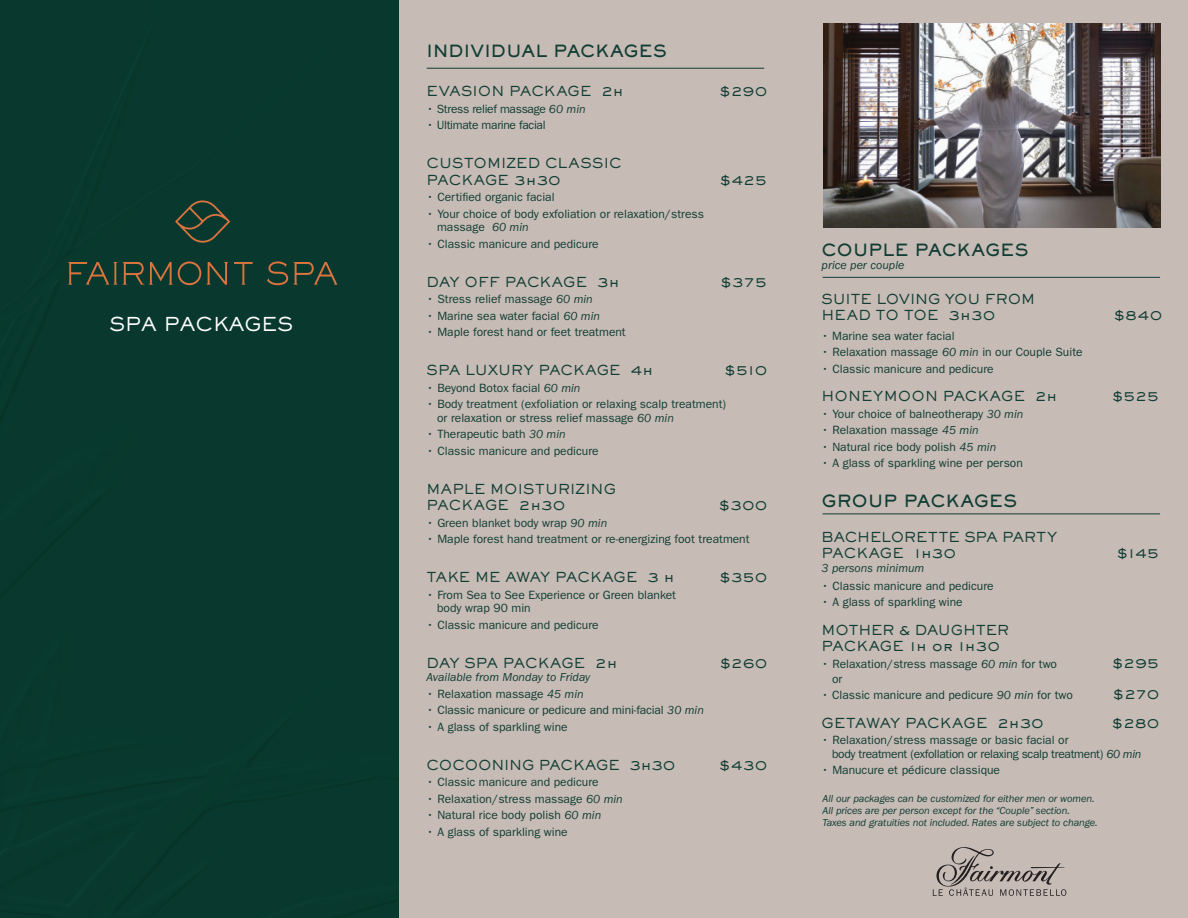
<style>
.page{position:relative;width:1188px;height:918px;background:#c6bbb5}
.page>*{position:absolute;margin:0;border:0;box-sizing:border-box;transform-origin:0 0}
.t1{font:18.75px "Sackers Gothic Medium AT";color:#fff}
.t2{font:16.5px "AT Sackers Heavy Gothic";letter-spacing:-.015em;color:#113d34}
.t3{font:13.5px "Sackers Gothic Medium AT";color:#113d34}
.t4{font:12px "ITC Franklin Gothic Std";color:#113d34}
.t5{font:12px "ITC Franklin Gothic Std";letter-spacing:-.025em;color:#113d34}
.t6{font:italic 12px "ITC Franklin Gothic Std";color:#113d34}
.t7{font:italic 10.5px "ITC Franklin Gothic Std";letter-spacing:-.01em;color:#113d34}
.s1{font-style:italic}
</style>
<div class="page">
<hr style="left:427px;top:68px;width:337px;height:1px;background:#113d34">
<hr style="left:823px;top:277px;width:337px;height:1px;background:#113d34">
<hr style="left:823px;top:514px;width:337px;height:1px;background:#113d34">
<svg style="left:933px;top:847px;width:133px;height:49px"></svg>
<img style="left:824px;top:23px;width:337px;height:205px">
<div style="left:0;top:0;width:399px;height:918px;background:#09392e"></div>
<svg style="left:68px;top:261px;width:269px;height:24px"></svg>
<svg style="left:175px;top:200px;width:55px;height:43px"></svg>
<p class="t1" style="left:110px;top:312px;width:185px">SPA PACKAGES</p>
<p class="t2" style="left:427px;top:40px;width:242px">INDIVIDUAL PACKAGES</p>
<p class="t3" style="left:427px;top:82px;width:199px">EVASION PACKAGE 2h</p>
<p class="t3" style="left:719px;top:82px;width:49px">$290</p>
<p class="t5" style="left:427px;top:102px;width:161px">• Stress relief massage <span class="s1">60 min</span></p>
<p class="t5" style="left:427px;top:118px;width:121px">• Ultimate marine facial</p>
<p class="t3" style="left:427px;top:154px;width:197px">CUSTOMIZED CLASSIC</p>
<p class="t3" style="left:427px;top:171px;width:136px">PACKAGE 3h30</p>
<p class="t3" style="left:719px;top:171px;width:49px">$425</p>
<p class="t4" style="left:427px;top:190px;width:130px">• Certified organic facial</p>
<p class="t4" style="left:427px;top:207px;width:279px">• Your choice of body exfoliation or relaxation/stress</p>
<p class="t4" style="left:437px;top:220px;width:93px">massage <span class="s1">60 min</span></p>
<p class="t4" style="left:427px;top:237px;width:174px">• Classic manicure and pedicure</p>
<p class="t3" style="left:427px;top:273px;width:195px">DAY OFF PACKAGE 3h</p>
<p class="t3" style="left:720px;top:273px;width:48px">$375</p>
<p class="t4" style="left:427px;top:292px;width:168px">• Stress relief massage <span class="s1">60 min</span></p>
<p class="t4" style="left:427px;top:309px;width:175px">• Marine sea water facial <span class="s1">60 min</span></p>
<p class="t4" style="left:427px;top:325px;width:201px">• Maple forest hand or feet treatment</p>
<p class="t3" style="left:427px;top:361px;width:228px">SPA LUXURY PACKAGE 4h</p>
<p class="t3" style="left:724px;top:361px;width:44px">$510</p>
<p class="t4" style="left:427px;top:381px;width:155px">• Beyond Botox facial <span class="s1">60 min</span></p>
<p class="t4" style="left:427px;top:397px;width:301px">• Body treatment (exfoliation or relaxing scalp treatment)</p>
<p class="t4" style="left:437px;top:411px;width:238px">or relaxation or stress relief massage <span class="s1">60 min</span></p>
<p class="t4" style="left:427px;top:427px;width:141px">• Therapeutic bath <span class="s1">30 min</span></p>
<p class="t4" style="left:427px;top:444px;width:174px">• Classic manicure and pedicure</p>
<p class="t3" style="left:427px;top:480px;width:191px">MAPLE MOISTURIZING</p>
<p class="t3" style="left:427px;top:496px;width:140px">PACKAGE 2h30</p>
<p class="t3" style="left:719px;top:496px;width:50px">$300</p>
<p class="t4" style="left:427px;top:516px;width:182px">• Green blanket body wrap <span class="s1">90 min</span></p>
<p class="t4" style="left:427px;top:532px;width:325px">• Maple forest hand treatment or re-energizing foot treatment</p>
<p class="t3" style="left:427px;top:568px;width:250px">TAKE ME AWAY PACKAGE 3 h</p>
<p class="t3" style="left:719px;top:568px;width:49px">$350</p>
<p class="t4" style="left:427px;top:588px;width:251px">• From Sea to See Experience or Green blanket</p>
<p class="t4" style="left:437px;top:601px;width:95px">body wrap 90 min</p>
<p class="t4" style="left:427px;top:618px;width:174px">• Classic manicure and pedicure</p>
<p class="t3" style="left:427px;top:654px;width:192px">DAY SPA PACKAGE 2h</p>
<p class="t3" style="left:720px;top:654px;width:49px">$260</p>
<p class="t6" style="left:427px;top:671px;width:165px">Available from Monday to Friday</p>
<p class="t4" style="left:427px;top:687px;width:159px">• Relaxation massage <span class="s1">45 min</span></p>
<p class="t4" style="left:427px;top:703px;width:279px">• Classic manicure or pedicure and mini-facial <span class="s1">30 min</span></p>
<p class="t4" style="left:427px;top:720px;width:143px">• A glass of sparkling wine</p>
<p class="t3" style="left:427px;top:756px;width:250px">COCOONING PACKAGE 3h30</p>
<p class="t3" style="left:719px;top:756px;width:50px">$430</p>
<p class="t4" style="left:427px;top:775px;width:174px">• Classic manicure and pedicure</p>
<p class="t4" style="left:427px;top:792px;width:198px">• Relaxation/stress massage <span class="s1">60 min</span></p>
<p class="t4" style="left:427px;top:808px;width:176px">• Natural rice body polish <span class="s1">60 min</span></p>
<p class="t4" style="left:427px;top:825px;width:143px">• A glass of sparkling wine</p>
<p class="t2" style="left:822px;top:239px;width:208px">COUPLE PACKAGES</p>
<p class="t6" style="left:822px;top:259px;width:84px">price per couple</p>
<p class="t3" style="left:822px;top:290px;width:215px">SUITE LOVING YOU FROM</p>
<p class="t3" style="left:822px;top:306px;width:175px">HEAD TO TOE 3h30</p>
<p class="t3" style="left:1113px;top:306px;width:50px">$840</p>
<p class="t4" style="left:822px;top:329px;width:135px">• Marine sea water facial</p>
<p class="t4" style="left:822px;top:345px;width:263px">• Relaxation massage <span class="s1">60 min</span> in our Couple Suite</p>
<p class="t4" style="left:822px;top:362px;width:174px">• Classic manicure and pedicure</p>
<p class="t3" style="left:822px;top:387px;width:237px">HONEYMOON PACKAGE 2h</p>
<p class="t3" style="left:1112px;top:387px;width:49px">$525</p>
<p class="t4" style="left:822px;top:407px;width:203px">• Your choice of balneotherapy <span class="s1">30 min</span></p>
<p class="t4" style="left:822px;top:423px;width:159px">• Relaxation massage <span class="s1">45 min</span></p>
<p class="t4" style="left:822px;top:440px;width:176px">• Natural rice body polish <span class="s1">45 min</span></p>
<p class="t4" style="left:822px;top:456px;width:203px">• A glass of sparkling wine per person</p>
<p class="t2" style="left:822px;top:490px;width:197px">GROUP PACKAGES</p>
<p class="t3" style="left:822px;top:528px;width:237px">BACHELORETTE SPA PARTY</p>
<p class="t3" style="left:822px;top:544px;width:136px">PACKAGE 1h30</p>
<p class="t3" style="left:1116px;top:544px;width:44px">$145</p>
<p class="t6" style="left:822px;top:561px;width:104px">3 persons minimum</p>
<p class="t4" style="left:822px;top:579px;width:174px">• Classic manicure and pedicure</p>
<p class="t4" style="left:822px;top:595px;width:143px">• A glass of sparkling wine</p>
<p class="t3" style="left:822px;top:621px;width:189px">MOTHER &amp; DAUGHTER</p>
<p class="t3" style="left:822px;top:637px;width:180px">PACKAGE 1h or 1h30</p>
<p class="t4" style="left:822px;top:657px;width:237px">• Relaxation/stress massage <span class="s1">60 min</span> for two</p>
<p class="t3" style="left:1112px;top:654px;width:49px">$295</p>
<p class="t4" style="left:832px;top:672px;width:12px">or</p>
<p class="t4" style="left:822px;top:688px;width:253px">• Classic manicure and pedicure <span class="s1">90 min</span> for two</p>
<p class="t3" style="left:1113px;top:685px;width:48px">$270</p>
<p class="t3" style="left:822px;top:714px;width:224px">GETAWAY PACKAGE 2h30</p>
<p class="t3" style="left:1112px;top:714px;width:49px">$280</p>
<p class="t4" style="left:822px;top:733px;width:248px">• Relaxation/stress massage or basic facial or</p>
<p class="t5" style="left:832px;top:747px;width:311px">body treatment (exfollation or relaxing scalp treatment) <span class="s1">60 min</span></p>
<p class="t4" style="left:822px;top:763px;width:180px">• Manucure et pédicure classique</p>
<p class="t7" style="left:823px;top:793px;width:274px">All our packages can be customized for either men or women.</p>
<p class="t7" style="left:823px;top:805px;width:249px">All prices are per person except for the “Couple” section.</p>
<p class="t7" style="left:823px;top:817px;width:277px">Taxes and gratuities not included. Rates are subject to change.</p>
</div>
